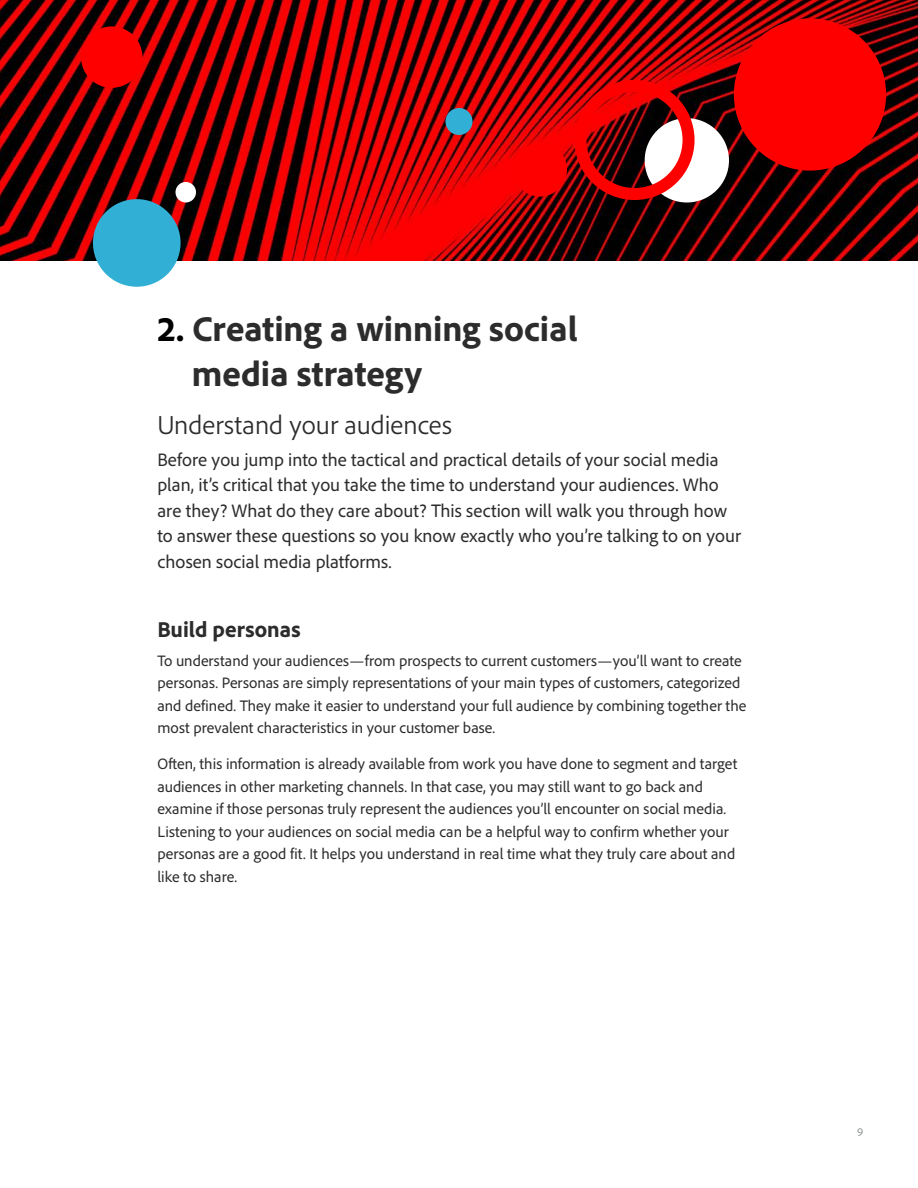
<style>
.page{position:relative;width:918px;height:1188px;background:#fff}
.page>*{position:absolute;margin:0;border:0;box-sizing:border-box;transform-origin:0 0}
.H1{font:800 36px/45px "Adobe Clean";color:#2c2c2c}
.t1{font:300 27px "Adobe Clean";color:#2c2c2c}
.t2{font:800 22.5px "Adobe Clean";color:#2c2c2c}
.Body_Large{font:18.75px/25.5px "Adobe Clean";color:#2c2c2c}
.Body{font:15.75px/22.5px "Adobe Clean";color:#2c2c2c}
.t3{font:12px "Adobe Clean";color:#939698}
.s1{color:#fff}
</style>
<div class="page">
<svg style="left:0;top:0;width:918px;height:267px"></svg>
<div style="left:93px;top:199px;width:88px;height:88px;background:#32afd5;border-radius:50%"></div>
<div style="left:446px;top:108px;width:26px;height:27px;background:#32afd5;border-radius:50%"></div>
<div style="left:81px;top:26px;width:61px;height:62px;background:#fe0000;border-radius:50%"></div>
<div style="left:513px;top:143px;width:54px;height:54px;background:#fe0000;border-radius:50%"></div>
<div style="left:734px;top:18px;width:152px;height:153px;background:#fe0000;border-radius:50%"></div>
<div style="left:645px;top:118px;width:84px;height:84px;background:#fff;border-radius:50%"></div>
<div style="left:175px;top:182px;width:21px;height:21px;background:#fff;border-radius:50%"></div>
<div style="left:574px;top:80px;width:121px;height:120px;border:12px solid #fe0000;border-radius:50%"></div>
<p class="H1" style="left:192px;top:305px;width:387px;text-indent:-34px"><span class="s1">2.</span> Creating a winning social media strategy</p>
<h2 class="t1" style="left:157px;top:408px;width:296px">Understand your audiences</h2>
<p class="Body_Large" style="left:157px;top:446px;width:585px">Before you jump into the tactical and practical details of your social media plan, it’s critical that you take the time to understand your audiences. Who are they? What do they care about? This section will walk you through how to answer these questions so you know exactly who you’re talking to on your chosen social media platforms.</p>
<h3 class="t2" style="left:157px;top:614px;width:145px">Build personas</h3>
<p class="Body" style="left:157px;top:649px;width:590px">To understand your audiences—from prospects to current customers—you’ll want to create personas. Personas are simply representations of your main types of customers, categorized and defined. They make it easier to understand your full audience by combining together the most prevalent characteristics in your customer base.</p>
<p class="Body" style="left:157px;top:752px;width:581px">Often, this information is already available from work you have done to segment and target audiences in other marketing channels. In that case, you may still want to go back and examine if those personas truly represent the audiences you’ll encounter on social media.<br>Listening to your audiences on social media can be a helpful way to confirm whether your personas are a good fit. It helps you understand in real time what they truly care about and like to share.</p>
<p class="t3" style="left:857px;top:1124px;width:8px">9</p>
</div>
